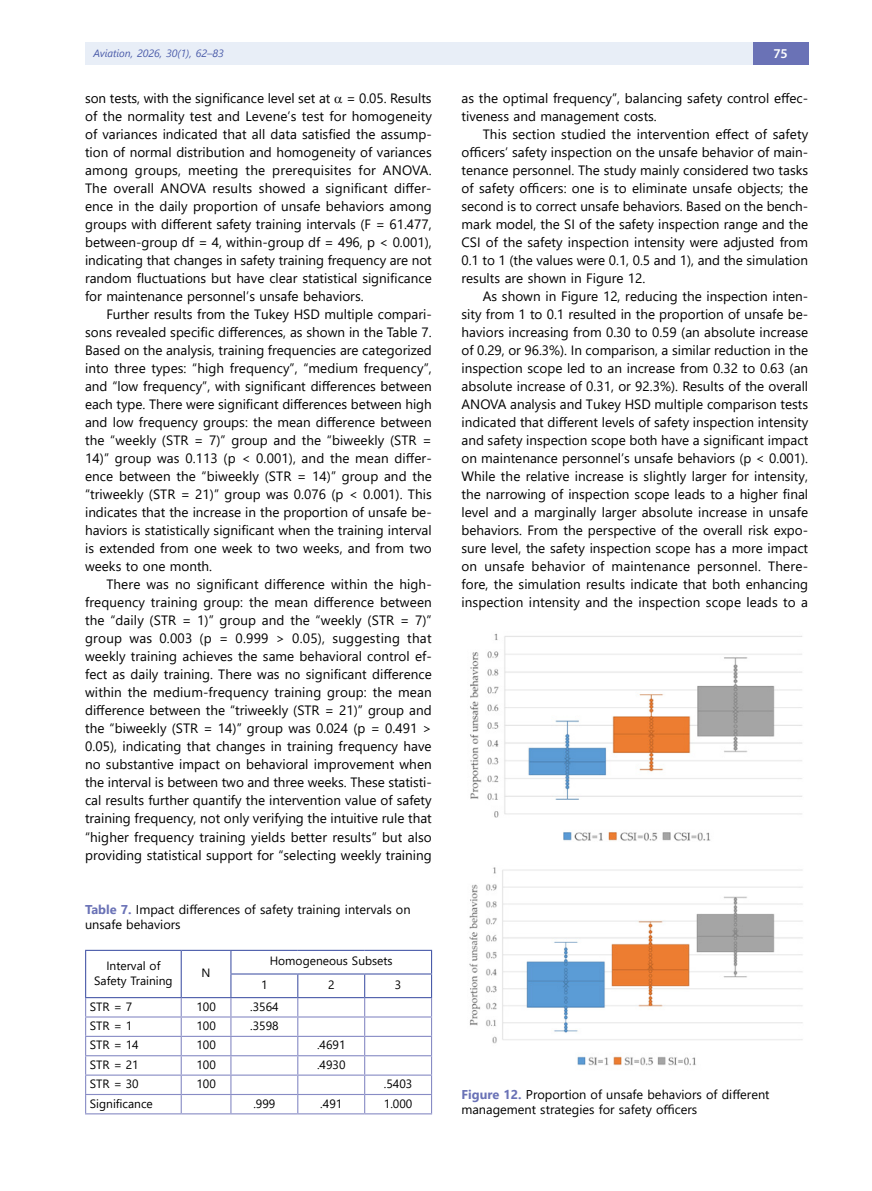
<style>
.page{position:relative;width:872px;height:1191px;background:#fff}
.page>*{position:absolute;margin:0;border:0;box-sizing:border-box;transform-origin:0 0}
.t1{font:13.5px/18px "Segoe UI";color:#000;text-align:justify}
.t2{font:600 13.5px "Myriad Pro";color:#fff}
.t3{font:12.75px/15.3px "Segoe UI";color:#000}
.t4{font:12px/15px "Segoe UI";color:#000;text-align:center}
.t5{font:italic 10.5px "Segoe UI";color:#4a5ba9}
.s1{font-weight:700;color:#6a72b6}
</style>
<div class="page">
<div style="left:85px;top:43px;width:668px;height:22px;background:#e8eef7"></div>
<div style="left:753px;top:43px;width:55px;height:22px;background:#6a72b6"></div>
<hr style="left:230px;top:973px;width:68px;height:1px;background:#4a5ba9">
<hr style="left:298px;top:973px;width:67px;height:1px;background:#4a5ba9">
<hr style="left:365px;top:973px;width:67px;height:1px;background:#4a5ba9">
<hr style="left:85px;top:1016px;width:96px;height:1px;background:#888cc5">
<hr style="left:181px;top:1016px;width:50px;height:1px;background:#888cc5">
<hr style="left:231px;top:1016px;width:67px;height:1px;background:#888cc5">
<hr style="left:298px;top:1016px;width:67px;height:1px;background:#888cc5">
<hr style="left:365px;top:1016px;width:67px;height:1px;background:#888cc5">
<hr style="left:85px;top:1035px;width:96px;height:2px;background:#888cc5">
<hr style="left:181px;top:1035px;width:50px;height:2px;background:#888cc5">
<hr style="left:231px;top:1035px;width:67px;height:2px;background:#888cc5">
<hr style="left:298px;top:1035px;width:67px;height:2px;background:#888cc5">
<hr style="left:365px;top:1035px;width:67px;height:2px;background:#888cc5">
<hr style="left:85px;top:1055px;width:96px;height:1px;background:#888cc5">
<hr style="left:181px;top:1055px;width:50px;height:1px;background:#888cc5">
<hr style="left:231px;top:1055px;width:67px;height:1px;background:#888cc5">
<hr style="left:298px;top:1055px;width:67px;height:1px;background:#888cc5">
<hr style="left:365px;top:1055px;width:67px;height:1px;background:#888cc5">
<hr style="left:85px;top:1074px;width:96px;height:1px;background:#888cc5">
<hr style="left:181px;top:1074px;width:50px;height:1px;background:#888cc5">
<hr style="left:231px;top:1074px;width:67px;height:1px;background:#888cc5">
<hr style="left:298px;top:1074px;width:67px;height:1px;background:#888cc5">
<hr style="left:365px;top:1074px;width:67px;height:1px;background:#888cc5">
<hr style="left:85px;top:1094px;width:96px;height:1px;background:#888cc5">
<hr style="left:181px;top:1094px;width:50px;height:1px;background:#888cc5">
<svg style="left:181px;top:951px;width:1px;height:162px"></svg>
<hr style="left:231px;top:1094px;width:67px;height:1px;background:#888cc5">
<svg style="left:230px;top:951px;width:1px;height:162px"></svg>
<hr style="left:298px;top:1094px;width:67px;height:1px;background:#888cc5">
<svg style="left:297px;top:974px;width:1px;height:139px"></svg>
<hr style="left:365px;top:1094px;width:67px;height:1px;background:#888cc5">
<svg style="left:364px;top:974px;width:1px;height:139px"></svg>
<hr style="left:85px;top:1113px;width:96px;height:1px;background:#888cc5">
<hr style="left:181px;top:1113px;width:50px;height:1px;background:#888cc5">
<hr style="left:231px;top:1113px;width:67px;height:1px;background:#888cc5">
<hr style="left:298px;top:1113px;width:67px;height:1px;background:#888cc5">
<hr style="left:365px;top:1113px;width:67px;height:1px;background:#888cc5">
<hr style="left:85px;top:949px;width:96px;height:2px;background:#4a5ba9">
<hr style="left:181px;top:949px;width:50px;height:2px;background:#4a5ba9">
<hr style="left:231px;top:949px;width:67px;height:2px;background:#4a5ba9">
<hr style="left:298px;top:949px;width:67px;height:2px;background:#4a5ba9">
<hr style="left:365px;top:949px;width:67px;height:2px;background:#4a5ba9">
<svg style="left:85px;top:951px;width:1px;height:162px"></svg>
<svg style="left:431px;top:951px;width:1px;height:162px"></svg>
<hr style="left:85px;top:997px;width:96px;height:1px;background:#4a5ba9">
<hr style="left:181px;top:997px;width:50px;height:1px;background:#4a5ba9">
<hr style="left:231px;top:997px;width:67px;height:1px;background:#4a5ba9">
<hr style="left:298px;top:997px;width:67px;height:1px;background:#4a5ba9">
<hr style="left:365px;top:997px;width:67px;height:1px;background:#4a5ba9">
<img style="left:470px;top:633px;width:332px;height:208px">
<img style="left:469px;top:867px;width:334px;height:199px">
<p class="t5" style="left:94px;top:43px;width:132px">Aviation, 2026, 30(1), 62–83</p>
<p class="t2" style="left:773px;top:45px;width:16px">75</p>
<p class="t1" style="left:85px;top:88px;width:348px">son tests, with the significance level set at = 0.05. Results of the normality test and Levene’s test for homogeneity of variances indicated that all data satisfied the assump&shy;tion of normal distribution and homogeneity of variances among groups, meeting the prerequisites for ANOVA.<br>The overall ANOVA results showed a significant differ&shy;ence in the daily proportion of unsafe behaviors among groups with different safety training intervals (F = 61.477, between-group df = 4, within-group df = 496, p &lt; 0.001), indicating that changes in safety training frequency are not random fluctuations but have clear statistical significance for maintenance personnel’s unsafe behaviors.</p>
<p class="t1" style="left:85px;top:304px;width:348px;text-indent:21px">Further results from the Tukey HSD multiple compari&shy;sons revealed specific differences, as shown in the Table 7.<br>Based on the analysis, training frequencies are categorized into three types: “high frequency”, “medium frequency”, and “low frequency”, with significant differences between each type. There were significant differences between high and low frequency groups: the mean difference between the “weekly (STR = 7)” group and the “biweekly (STR = 14)” group was 0.113 (p &lt; 0.001), and the mean differ&shy;ence between the “biweekly (STR = 14)” group and the “triweekly (STR = 21)” group was 0.076 (p &lt; 0.001). This indicates that the increase in the proportion of unsafe be&shy;haviors is statistically significant when the training interval is extended from one week to two weeks, and from two weeks to one month.</p>
<p class="t1" style="left:85px;top:574px;width:348px;text-indent:21px">There was no significant difference within the high&shy;frequency training group: the mean difference between the “daily (STR = 1)” group and the “weekly (STR = 7)” group was 0.003 (p = 0.999 &gt; 0.05), suggesting that weekly training achieves the same behavioral control ef&shy;fect as daily training. There was no significant difference within the medium-frequency training group: the mean difference between the “triweekly (STR = 21)” group and the “biweekly (STR = 14)” group was 0.024 (p = 0.491 &gt; 0.05), indicating that changes in training frequency have no substantive impact on behavioral improvement when the interval is between two and three weeks. These statisti&shy;cal results further quantify the intervention value of safety training frequency, not only verifying the intuitive rule that “higher frequency training yields better results” but also providing statistical support for “selecting weekly training</p>
<p class="t1" style="left:461px;top:88px;width:348px">as the optimal frequency”, balancing safety control effec&shy;tiveness and management costs.</p>
<p class="t1" style="left:461px;top:124px;width:348px;text-indent:21px">This section studied the intervention effect of safety officers’ safety inspection on the unsafe behavior of main&shy;tenance personnel. The study mainly considered two tasks of safety officers: one is to eliminate unsafe objects; the second is to correct unsafe behaviors. Based on the bench&shy;mark model, the SI of the safety inspection range and the CSI of the safety inspection intensity were adjusted from 0.1 to 1 (the values were 0.1, 0.5 and 1), and the simulation results are shown in Figure 12.</p>
<p class="t1" style="left:461px;top:286px;width:348px;text-indent:21px">As shown in Figure 12, reducing the inspection inten&shy;sity from 1 to 0.1 resulted in the proportion of unsafe be&shy;haviors increasing from 0.30 to 0.59 (an absolute increase of 0.29, or 96.3%). In comparison, a similar reduction in the inspection scope led to an increase from 0.32 to 0.63 (an absolute increase of 0.31, or 92.3%). Results of the overall ANOVA analysis and Tukey HSD multiple comparison tests indicated that different levels of safety inspection intensity and safety inspection scope both have a significant impact on maintenance personnel’s unsafe behaviors (p &lt; 0.001).<br>While the relative increase is slightly larger for intensity, the narrowing of inspection scope leads to a higher final level and a marginally larger absolute increase in unsafe behaviors. From the perspective of the overall risk expo&shy;sure level, the safety inspection scope has a more impact on unsafe behavior of maintenance personnel. There&shy;fore, the simulation results indicate that both enhancing inspection intensity and the inspection scope leads to a</p>
<p class="t3" style="left:85px;top:900px;width:327px"><span class="s1">Table 7.</span> Impact differences of safety training intervals on unsafe behaviors</p>
<p class="t4" style="left:94px;top:957px;width:80px">Interval of<br>Safety Training</p>
<p class="t4" style="left:202px;top:964px;width:10px">N</p>
<p class="t4" style="left:270px;top:952px;width:124px">Homogeneous Subsets</p>
<p class="t4" style="left:261px;top:976px;width:8px">1</p>
<p class="t4" style="left:328px;top:976px;width:8px">2</p>
<p class="t4" style="left:395px;top:976px;width:8px">3</p>
<p class="t4" style="left:90px;top:997px;width:44px">STR = 7</p>
<p class="t4" style="left:196px;top:997px;width:21px">100</p>
<p class="t4" style="left:250px;top:997px;width:30px">.3564</p>
<p class="t4" style="left:90px;top:1017px;width:44px">STR = 1</p>
<p class="t4" style="left:196px;top:1017px;width:21px">100</p>
<p class="t4" style="left:250px;top:1017px;width:30px">.3598</p>
<p class="t4" style="left:90px;top:1036px;width:50px">STR = 14</p>
<p class="t4" style="left:196px;top:1036px;width:21px">100</p>
<p class="t4" style="left:317px;top:1036px;width:30px">.4691</p>
<p class="t4" style="left:90px;top:1056px;width:50px">STR = 21</p>
<p class="t4" style="left:196px;top:1056px;width:21px">100</p>
<p class="t4" style="left:317px;top:1056px;width:30px">.4930</p>
<p class="t4" style="left:90px;top:1075px;width:50px">STR = 30</p>
<p class="t4" style="left:196px;top:1075px;width:21px">100</p>
<p class="t4" style="left:384px;top:1075px;width:30px">.5403</p>
<p class="t4" style="left:90px;top:1094px;width:64px">Significance</p>
<p class="t4" style="left:253px;top:1094px;width:24px">.999</p>
<p class="t4" style="left:320px;top:1094px;width:24px">.491</p>
<p class="t4" style="left:384px;top:1094px;width:30px">1.000</p>
<p class="t3" style="left:461px;top:1085px;width:309px"><span class="s1">Figure 12.</span> Proportion of unsafe behaviors of different management strategies for safety officers</p>
</div>
